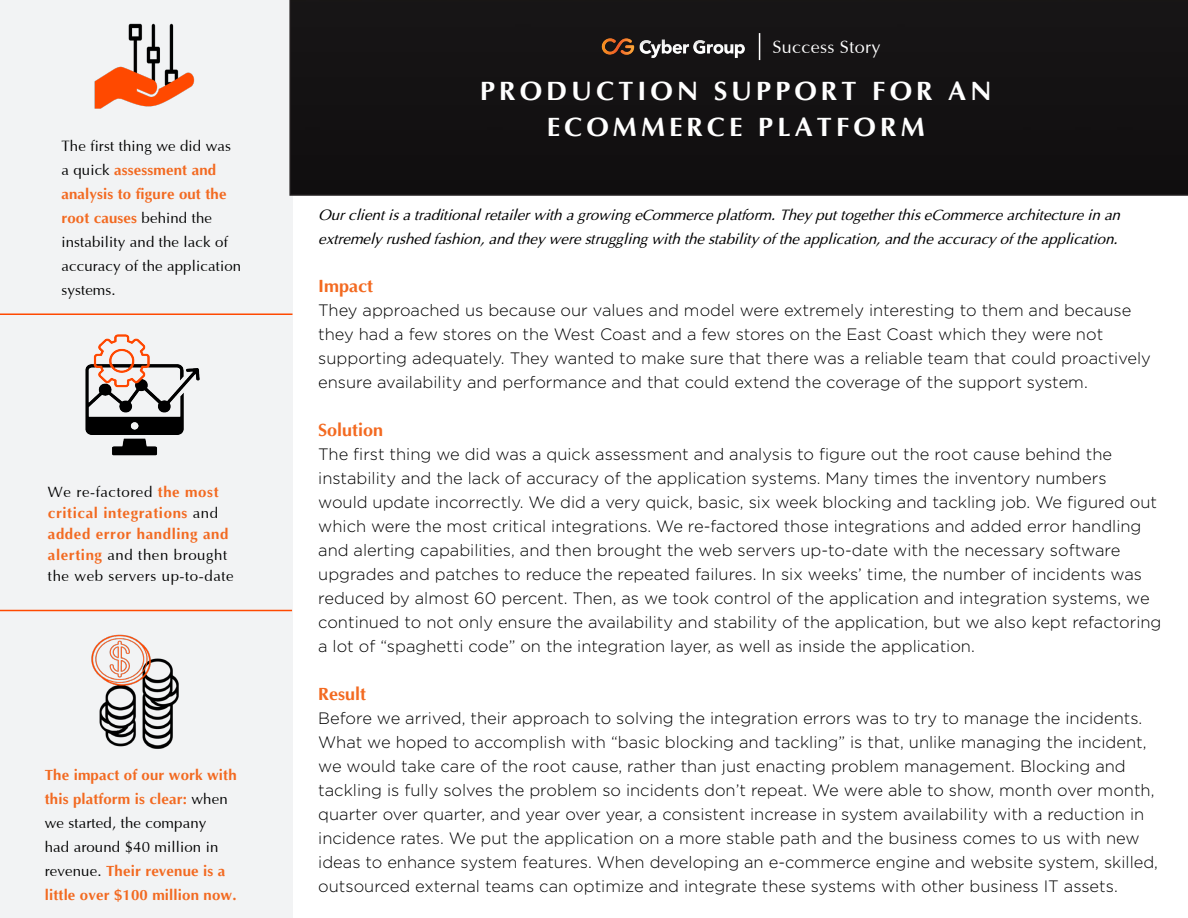
<style>
.page{position:relative;width:1188px;height:918px;background:#fff}
.page>*{position:absolute;margin:0;border:0;box-sizing:border-box;transform-origin:0 0}
.t1{font:700 27px/36px "Optima";letter-spacing:.15em;color:#fff;text-align:center}
.t2{font:700 18px "Optima";color:#f36a21}
.t3{font:18px "Optima";letter-spacing:.02em;color:#fff}
.t4{font:300 16.5px/24px "Gotham";color:#000}
.t5{font:italic 15px/24px "Optima";color:#000}
.t6{font:15px/24px "Optima";letter-spacing:.01em;color:#000}
.t7{font:700 15px/24px "Optima";letter-spacing:.01em;color:#f36a21}
.t8{font:700 15px/21px "Optima";letter-spacing:.04em;color:#f36a21}
.s1{font-weight:700;color:#f36a21}
.s2{font-weight:400;color:#000}
</style>
<div class="page">
<div style="left:0;top:0;width:293px;height:918px;background:#f2f3f4"></div>
<hr style="left:0;top:314px;width:292px;height:1px;background:#ff4900">
<hr style="left:0;top:610px;width:292px;height:1px;background:#ff4900">
<img style="left:57px;top:313px;width:159px;height:143px">
<img style="left:94px;top:23px;width:101px;height:86px">
<img style="left:91px;top:634px;width:88px;height:115px">
<div style="left:289px;top:0;width:899px;height:196px;background:#141213"></div>
<svg style="left:759px;top:33px;width:1px;height:27px"></svg>
<img style="left:595px;top:29px;width:157px;height:40px">
<p class="t6" style="left:61px;top:135px;width:181px">The first thing we did was a quick <span class="s1">assessment and analysis to figure out the root causes</span> behind the instability and the lack of accuracy of the application systems.</p>
<p class="t8" style="left:48px;top:482px;width:187px"><span class="s2">We re-factored</span> the most critical integrations <span class="s2">and </span>added error handling and alerting <span class="s2">and then brought the web servers up-to-date</span></p>
<p class="t7" style="left:45px;top:764px;width:194px">The impact of our work with this platform is clear: <span class="s2">when we started, the company<br>had around $40 million in revenue.</span> Their revenue is a little over $100 million now.</p>
<p class="t3" style="left:772px;top:38px;width:109px">Success Story</p>
<p class="t1" style="left:480px;top:73px;width:513px">PRODUCTION SUPPORT FOR AN<br>ECOMMERCE PLATFORM</p>
<p class="t5" style="left:318px;top:203px;width:803px">Our client is a traditional retailer with a growing eCommerce platform. They put together this eCommerce architecture in an extremely rushed fashion, and they were struggling with the stability of the application, and the accuracy of the application.</p>
<p class="t2" style="left:318px;top:276px;width:56px">Impact</p>
<p class="t4" style="left:318px;top:298px;width:834px">They approached us because our values and model were extremely interesting to them and because they had a few stores on the West Coast and a few stores on the East Coast which they were not supporting adequately. They wanted to make sure that there was a reliable team that could proactively ensure availability and performance and that could extend the coverage of the support system.</p>
<p class="t2" style="left:318px;top:420px;width:67px">Solution</p>
<p class="t4" style="left:318px;top:442px;width:845px">The first thing we did was a quick assessment and analysis to figure out the root cause behind the instability and the lack of accuracy of the application systems. Many times the inventory numbers<br>would update incorrectly. We did a very quick, basic, six week blocking and tackling job. We figured out which were the most critical integrations. We re-factored those integrations and added error handling and alerting capabilities, and then brought the web servers up-to-date with the necessary software upgrades and patches to reduce the repeated failures. In six weeks’ time, the number of incidents was reduced by almost 60 percent. Then, as we took control of the application and integration systems, we continued to not only ensure the availability and stability of the application, but we also kept refactoring a lot of “spaghetti code” on the integration layer, as well as inside the application.</p>
<p class="t2" style="left:318px;top:684px;width:50px">Result</p>
<p class="t4" style="left:318px;top:706px;width:841px">Before we arrived, their approach to solving the integration errors was to try to manage the incidents.<br>What we hoped to accomplish with “basic blocking and tackling” is that, unlike managing the incident, we would take care of the root cause, rather than just enacting problem management. Blocking and tackling is fully solves the problem so incidents don’t repeat. We were able to show, month over month, quarter over quarter, and year over year, a consistent increase in system availability with a reduction in incidence rates. We put the application on a more stable path and the business comes to us with new ideas to enhance system features. When developing an e-commerce engine and website system, skilled, outsourced external teams can optimize and integrate these systems with other business IT assets.</p>
</div>
